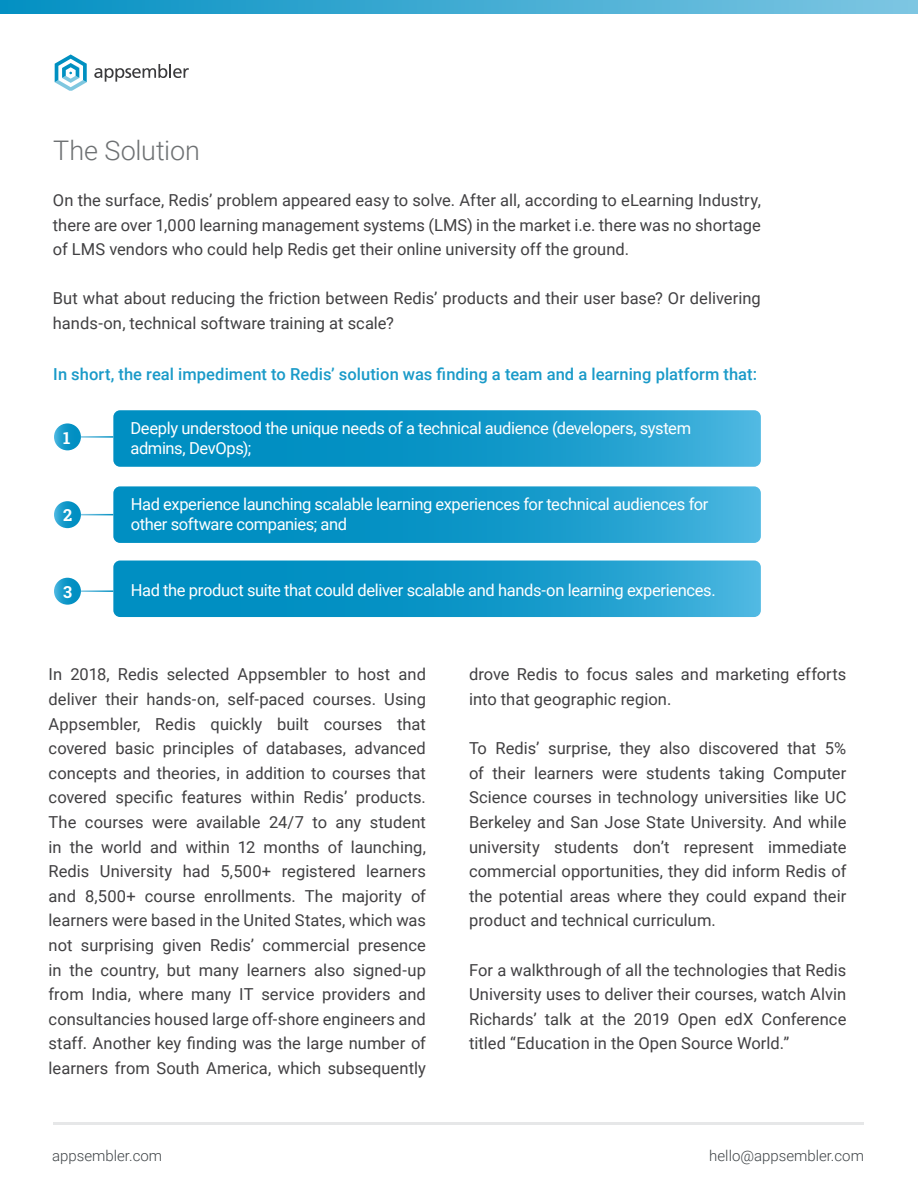
<style>
.page{position:relative;width:918px;height:1188px;background:#fff}
.page>*{position:absolute;margin:0;border:0;box-sizing:border-box;transform-origin:0 0}
.t1{font:300 27px "Roboto";letter-spacing:-.005em;color:#6e7173}
.t2{font:16.5px/24.6px "Roboto";letter-spacing:.005em;color:#414042;text-align:justify}
.t3{font:16.5px/19.5px "Roboto";letter-spacing:-.02em;color:#fff}
.t4{font:500 16.5px "Roboto";letter-spacing:.005em;color:#1a9ac8}
.t5{font:700 16.5px "Roboto Slab";color:#fff}
.t6{font:300 15px "Roboto";color:#3e4346}
</style>
<div class="page">
<svg style="left:94px;top:64px;width:95px;height:18px"></svg>
<svg style="left:55px;top:54px;width:32px;height:37px"></svg>
<hr style="left:53px;top:1122px;width:811px;height:3px;background:#e6e7e8">
<svg style="left:0;top:0;width:918px;height:13px;background:#40abd2"></svg>
<svg style="left:113px;top:410px;width:648px;height:57px;background:#169aca"></svg>
<svg style="left:113px;top:486px;width:648px;height:57px;background:#169aca"></svg>
<svg style="left:113px;top:561px;width:648px;height:56px;background:#1499ca"></svg>
<svg style="left:54px;top:423px;width:27px;height:27px"></svg>
<svg style="left:54px;top:501px;width:27px;height:27px"></svg>
<svg style="left:54px;top:578px;width:27px;height:27px"></svg>
<h1 class="t1" style="left:53px;top:131px;width:148px">The Solution</h1>
<p class="t2" style="left:53px;top:187px;width:709px">On the surface, Redis’ problem appeared easy to solve. After all, according to eLearning Industry, there are over 1,000 learning management systems (LMS) in the market i.e. there was no shortage of LMS vendors who could help Redis get their online university off the ground.</p>
<p class="t2" style="left:53px;top:286px;width:709px">But what about reducing the friction between Redis’ products and their user base? Or delivering hands-on, technical software training at scale?</p>
<p class="t4" style="left:53px;top:363px;width:705px">In short, the real impediment to Redis’ solution was finding a team and a learning platform that:</p>
<p class="t5" style="left:63px;top:426px;width:9px">1</p>
<p class="t5" style="left:63px;top:504px;width:11px">2</p>
<p class="t5" style="left:63px;top:581px;width:10px">3</p>
<p class="t3" style="left:131px;top:418px;width:562px">Deeply understood the unique needs of a technical audience (developers, system admins, DevOps);</p>
<p class="t3" style="left:131px;top:494px;width:579px">Had experience launching scalable learning experiences for technical audiences for other software companies; and</p>
<p class="t3" style="left:131px;top:580px;width:586px">Had the product suite that could deliver scalable and hands-on learning experiences.</p>
<p class="t2" style="left:49px;top:662px;width:379px">In 2018, Redis selected Appsembler to host and deliver their hands-on, self-paced courses. Using Appsembler, Redis quickly built courses that covered basic principles of databases, advanced concepts and theories, in addition to courses that covered specific features within Redis’ products.<br>The courses were available 24/7 to any student in the world and within 12 months of launching, Redis University had 5,500+ registered learners and 8,500+ course enrollments. The majority of learners were based in the United States, which was not surprising given Redis’ commercial presence in the country, but many learners also signed-up from India, where many IT service providers and consultancies housed large off-shore engineers and staff. Another key finding was the large number of learners from South America, which subsequently</p>
<p class="t2" style="left:469px;top:662px;width:379px">drove Redis to focus sales and marketing efforts into that geographic region.</p>
<p class="t2" style="left:469px;top:735px;width:379px">To Redis’ surprise, they also discovered that 5% of their learners were students taking Computer Science courses in technology universities like UC Berkeley and San Jose State University. And while university students don’t represent immediate commercial opportunities, they did inform Redis of the potential areas where they could expand their product and technical curriculum.</p>
<p class="t2" style="left:469px;top:957px;width:379px">For a walkthrough of all the technologies that Redis University uses to deliver their courses, watch Alvin Richards’ talk at the 2019 Open edX Conference titled “Education in the Open Source World.”</p>
<p class="t6" style="left:52px;top:1145px;width:111px">appsembler.com</p>
<p class="t6" style="left:709px;top:1145px;width:156px">hello@appsembler.com</p>
</div>
